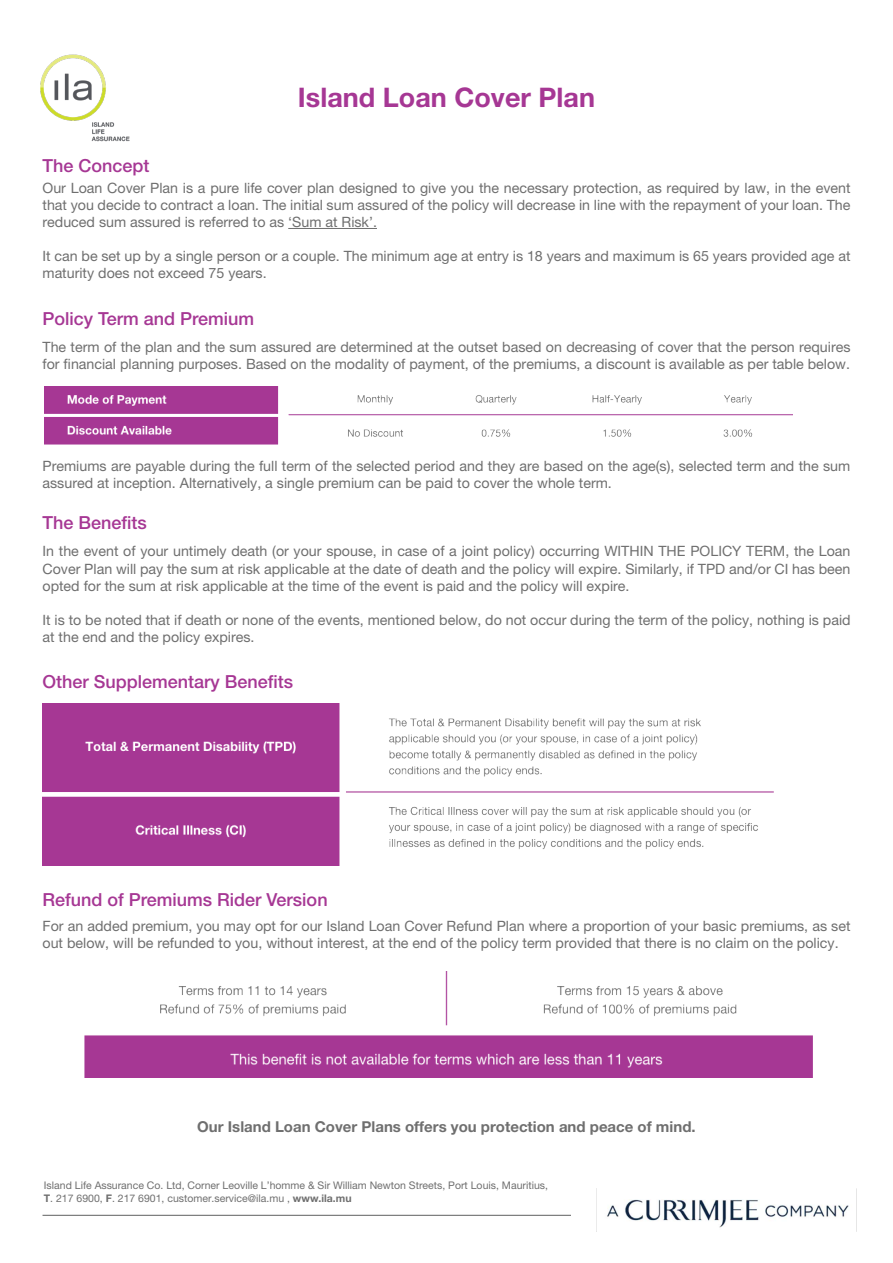
<style>
.page{position:relative;width:893px;height:1263px;background:#fff}
.page>*{position:absolute;margin:0;border:0;box-sizing:border-box;transform-origin:0 0}
.t1{font:700 27px "Helvetica Neue LT Pro";color:#a63794}
.t2{font:500 18px "Helvetica Neue LT Pro";color:#a63794}
.t3{font:700 15px "Helvetica Neue LT Pro";color:#6f6f6f}
.t4{font:14.25px/17.1px "Helvetica Neue LT Pro";color:#6f6f6f}
.t5{font:10.5px "Helvetica Neue LT Pro";color:#6f6f6f}
.s1{font-weight:700}
</style>
<div class="page">
<hr style="left:288px;top:228px;width:89px;height:1px;background:#6f6f6f">
<img style="left:596px;top:1188px;width:261px;height:44px">
<hr style="left:43px;top:1215px;width:528px;height:1px;background:#5e5f5f">
<img style="left:44px;top:386px;width:749px;height:59px">
<img style="left:43px;top:703px;width:730px;height:162px">
<img style="left:84px;top:971px;width:729px;height:106px">
<img style="left:40px;top:54px;width:90px;height:88px">
<p class="t2" style="left:43px;top:155px;width:109px">The Concept</p>
<p class="t1" style="left:298px;top:81px;width:299px">Island Loan Cover Plan</p>
<p class="t4" style="left:43px;top:179px;width:809px;text-align:justify">Our Loan Cover Plan is a pure life cover plan designed to give you the necessary protection, as required by law, in the event that you decide to contract a loan. The initial sum assured of the policy will decrease in line with the repayment of your loan. The reduced sum assured is referred to as ‘Sum at Risk’.</p>
<p class="t4" style="left:43px;top:247px;width:809px">It can be set up by a single person or a couple. The minimum age at entry is 18 years and maximum is 65 years provided age at maturity does not exceed 75 years.</p>
<p class="t2" style="left:43px;top:308px;width:213px">Policy Term and Premium</p>
<p class="t4" style="left:43px;top:338px;width:810px">The term of the plan and the sum assured are determined at the outset based on decreasing of cover that the person requires for financial planning purposes. Based on the modality of payment, of the premiums, a discount is available as per table below.</p>
<p class="t4" style="left:43px;top:457px;width:809px">Premiums are payable during the full term of the selected period and they are based on the age(s), selected term and the sum assured at inception. Alternatively, a single premium can be paid to cover the whole term.</p>
<p class="t2" style="left:43px;top:512px;width:106px">The Benefits</p>
<p class="t4" style="left:43px;top:543px;width:809px;text-align:justify">In the event of your untimely death (or your spouse, in case of a joint policy) occurring WITHIN THE POLICY TERM, the Loan Cover Plan will pay the sum at risk applicable at the date of death and the policy will expire. Similarly, if TPD and/or CI has been opted for the sum at risk applicable at the time of the event is paid and the policy will expire.</p>
<p class="t4" style="left:43px;top:611px;width:810px">It is to be noted that if death or none of the events, mentioned below, do not occur during the term of the policy, nothing is paid at the end and the policy expires.</p>
<p class="t2" style="left:43px;top:671px;width:252px">Other Supplementary Benefits</p>
<p class="t2" style="left:43px;top:889px;width:287px">Refund of Premiums Rider Version</p>
<p class="t4" style="left:43px;top:917px;width:809px">For an added premium, you may opt for our Island Loan Cover Refund Plan where a proportion of your basic premiums, as set out below, will be refunded to you, without interest, at the end of the policy term provided that there is no claim on the policy.</p>
<p class="t3" style="left:197px;top:1117px;width:500px">Our Island Loan Cover Plans offers you protection and peace of mind.</p>
<p class="t5" style="left:44px;top:1179px;width:506px">Island Life Assurance Co. Ltd, Corner Leoville L’homme &amp; Sir William Newton Streets, Port Louis, Mauritius,</p>
<p class="t5" style="left:44px;top:1192px;width:309px"><span class="s1">T</span>. 217 6900, <span class="s1">F</span>. 217 6901, customer.service@ila.mu , <span class="s1">www.ila.mu</span></p>
</div>
